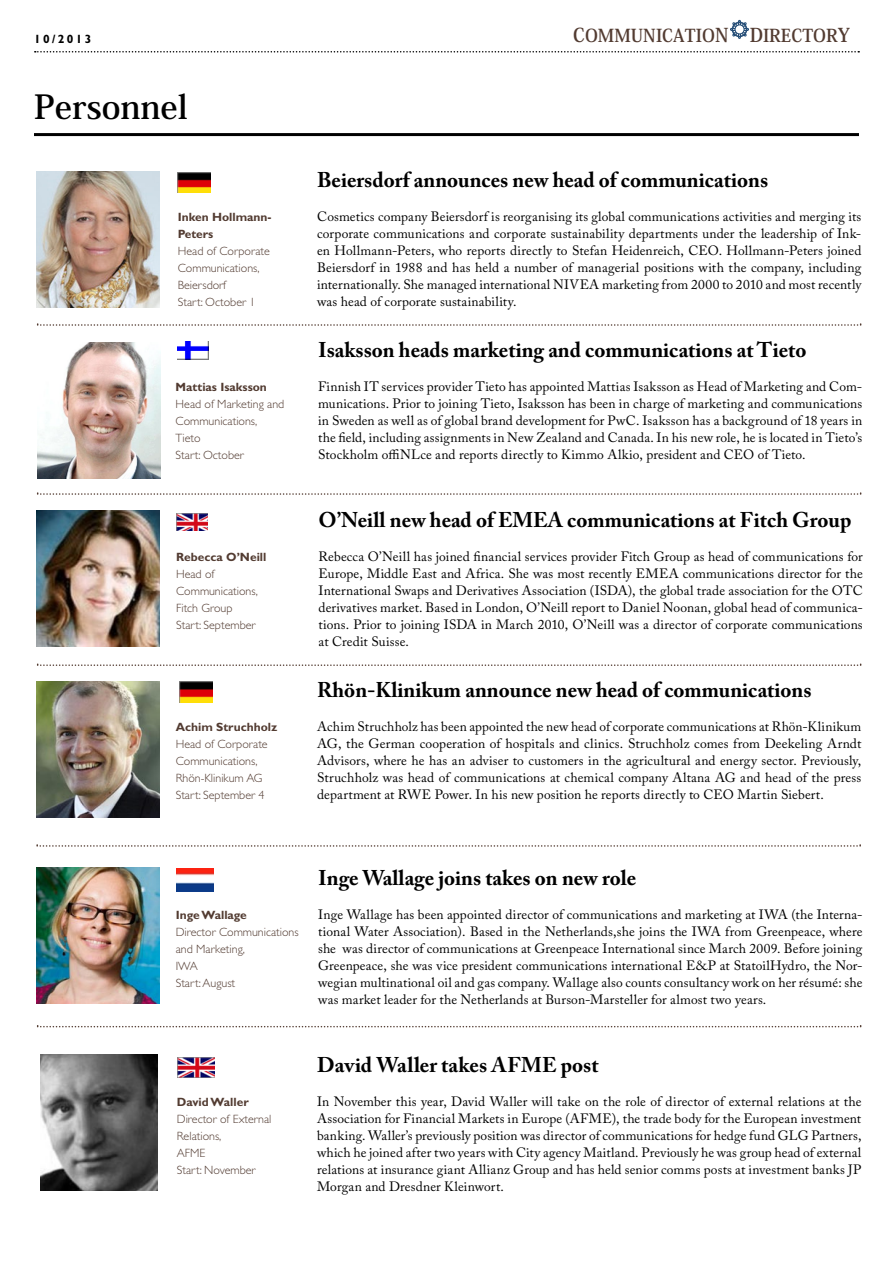
<style>
.page{position:relative;width:893px;height:1263px;background:#fff}
.page>*{position:absolute;margin:0;border:0;box-sizing:border-box;transform-origin:0 0}
.t1{font:700 33px "Koz Min Std";color:#000}
.t2{font:700 21.15px "Adobe Caslon Pro";color:#000}
.t3{font:700 17.7px "Koz Min Std";color:#523b31}
.t4{font:13.5px/17px "Adobe Caslon Pro";letter-spacing:.01em;color:#000;text-align:justify}
.t5{font:300 12px/17px "Gill Sans";color:#523b31}
.t6{font:700 12px/17px "Gill Sans";color:#523b31}
.t7{font:700 12px "Gill Sans";letter-spacing:.2em;color:#000}
.s1{font-size:19.05px}
</style>
<div class="page">
<svg style="left:35px;top:51px;width:824px;height:2px"></svg>
<svg style="left:730px;top:20px;width:19px;height:19px"></svg>
<div style="left:735px;top:25px;width:9px;height:9px;background:#fff;border-radius:50%"></div>
<div style="left:735px;top:25px;width:9px;height:9px;border:1px solid #244d76;border-radius:50%"></div>
<hr style="left:34px;top:133px;width:825px;height:3px;background:#000">
<svg style="left:38px;top:324px;width:824px;height:2px"></svg>
<img style="left:36px;top:171px;width:124px;height:136px">
<img style="left:178px;top:172px;width:33px;height:21px">
<img style="left:36px;top:681px;width:124px;height:136px">
<svg style="left:38px;top:493px;width:824px;height:2px"></svg>
<svg style="left:38px;top:664px;width:824px;height:2px"></svg>
<svg style="left:37px;top:845px;width:824px;height:2px"></svg>
<svg style="left:38px;top:1026px;width:824px;height:1px"></svg>
<img style="left:180px;top:682px;width:32px;height:20px">
<img style="left:37px;top:342px;width:124px;height:136px">
<img style="left:41px;top:1054px;width:116px;height:137px">
<img style="left:178px;top:1057px;width:37px;height:20px">
<img style="left:36px;top:867px;width:124px;height:136px">
<img style="left:177px;top:868px;width:36px;height:23px">
<img style="left:36px;top:510px;width:124px;height:136px">
<img style="left:178px;top:341px;width:31px;height:19px">
<img style="left:176px;top:513px;width:32px;height:18px">
<p class="t7" style="left:34px;top:31px;width:59px">10/2013</p>
<h1 class="t1" style="left:34px;top:86px;width:155px">Personnel</h1>
<p class="t6" style="left:178px;top:209px;width:95px">Inken Hollmann-<br>Peters</p>
<p class="t5" style="left:178px;top:243px;width:94px">Head of Corporate<br>Communications,<br>Beiersdorf<br>Start: October 1</p>
<p class="t6" style="left:176px;top:379px;width:93px">Mattias Isaksson</p>
<p class="t5" style="left:176px;top:396px;width:110px">Head of Marketing and<br>Communications,<br>Tieto<br>Start: October</p>
<p class="t6" style="left:176px;top:549px;width:92px">Rebecca O’Neill</p>
<p class="t5" style="left:176px;top:566px;width:83px">Head of<br>Communications,<br>Fitch Group<br>Start: September</p>
<p class="t6" style="left:176px;top:719px;width:103px">Achim Struchholz</p>
<p class="t5" style="left:176px;top:736px;width:94px">Head of Corporate<br>Communications,<br>Rhön-Klinikum AG<br>Start: September 4</p>
<h3 class="t3" style="left:573px;top:24px;width:278px"><span class="s1">C</span>OMMUNICATIO<span class="s1">N D</span>IRECTOR<span class="s1">Y</span></h3>
<h2 class="t2" style="left:317px;top:167px;width:453px">Beiersdorf announces new head of communications</h2>
<p class="t4" style="left:317px;top:208px;width:546px">Cosmetics company Beiersdorf is reorganising its global communications activities and merging its corporate communications and corporate sustainability departments under the leadership of Ink&shy;en Hollmann-Peters, who reports directly to Stefan Heidenreich, CEO. Hollmann-Peters joined Beiersdorf in 1988 and has held a number of managerial positions with the company, including internationally. She managed international NIVEA marketing from 2000 to 2010 and most recently was head of corporate sustainability.</p>
<h2 class="t2" style="left:318px;top:337px;width:490px">Isaksson heads marketing and communications at Tieto</h2>
<p class="t4" style="left:318px;top:378px;width:546px">Finnish IT services provider Tieto has appointed Mattias Isaksson as Head of Marketing and Com&shy;munications. Prior to joining Tieto, Isaksson has been in charge of marketing and communications in Sweden as well as of global brand development for PwC. Isaksson has a background of 18 years in the field, including assignments in New Zealand and Canada. In his new role, he is located in Tieto’s Stockholm offiNLce and reports directly to Kimmo Alkio, president and CEO of Tieto.</p>
<h2 class="t2" style="left:319px;top:508px;width:534px">O’Neill new head of EMEA communications at Fitch Group</h2>
<p class="t4" style="left:319px;top:548px;width:546px">Rebecca O’Neill has joined financial services provider Fitch Group as head of communications for Europe, Middle East and Africa. She was most recently EMEA communications director for the International Swaps and Derivatives Association (ISDA), the global trade association for the OTC derivatives market. Based in London, O’Neill report to Daniel Noonan, global head of communica&shy;tions. Prior to joining ISDA in March 2010, O’Neill was a director of corporate communications at Credit Suisse.</p>
<h2 class="t2" style="left:317px;top:678px;width:496px">Rhön-Klinikum announce new head of communications</h2>
<p class="t4" style="left:317px;top:718px;width:546px">Achim Struchholz has been appointed the new head of corporate communications at Rhön-Klinikum AG, the German cooperation of hospitals and clinics. Struchholz comes from Deekeling Arndt Advisors, where he has an adviser to customers in the agricultural and energy sector. Previously, Struchholz was head of communications at chemical company Altana AG and head of the press department at RWE Power. In his new position he reports directly to CEO Martin Siebert.</p>
<p class="t6" style="left:176px;top:906px;width:73px">Inge Wallage</p>
<p class="t5" style="left:176px;top:923px;width:124px">Director Communications and Marketing,<br>IWA<br>Start: August</p>
<h2 class="t2" style="left:318px;top:865px;width:320px">Inge Wallage joins takes on new role</h2>
<p class="t4" style="left:318px;top:905px;width:546px">Inge Wallage has been appointed director of communications and marketing at IWA (the Interna&shy;tional Water Association). Based in the Netherlands,she joins the IWA from Greenpeace, where she was director of communications at Greenpeace International since March 2009. Before joining Greenpeace, she was vice president communications international E&amp;P at StatoilHydro, the Nor&shy;wegian multinational oil and gas company. Wallage also counts consultancy work on her résumé: she was market leader for the Netherlands at Burson-Marsteller for almost two years.</p>
<p class="t6" style="left:177px;top:1093px;width:73px">David Waller</p>
<p class="t5" style="left:177px;top:1110px;width:96px">Director of External<br>Relations,<br>AFME<br>Start: November</p>
<h2 class="t2" style="left:317px;top:1052px;width:283px">David Waller takes AFME post</h2>
<p class="t4" style="left:317px;top:1092px;width:546px">In November this year, David Waller will take on the role of director of external relations at the Association for Financial Markets in Europe (AFME), the trade body for the European investment banking. Waller’s previously position was director of communications for hedge fund GLG Partners, which he joined after two years with City agency Maitland. Previously he was group head of external relations at insurance giant Allianz Group and has held senior comms posts at investment banks JP Morgan and Dresdner Kleinwort.</p>
</div>
